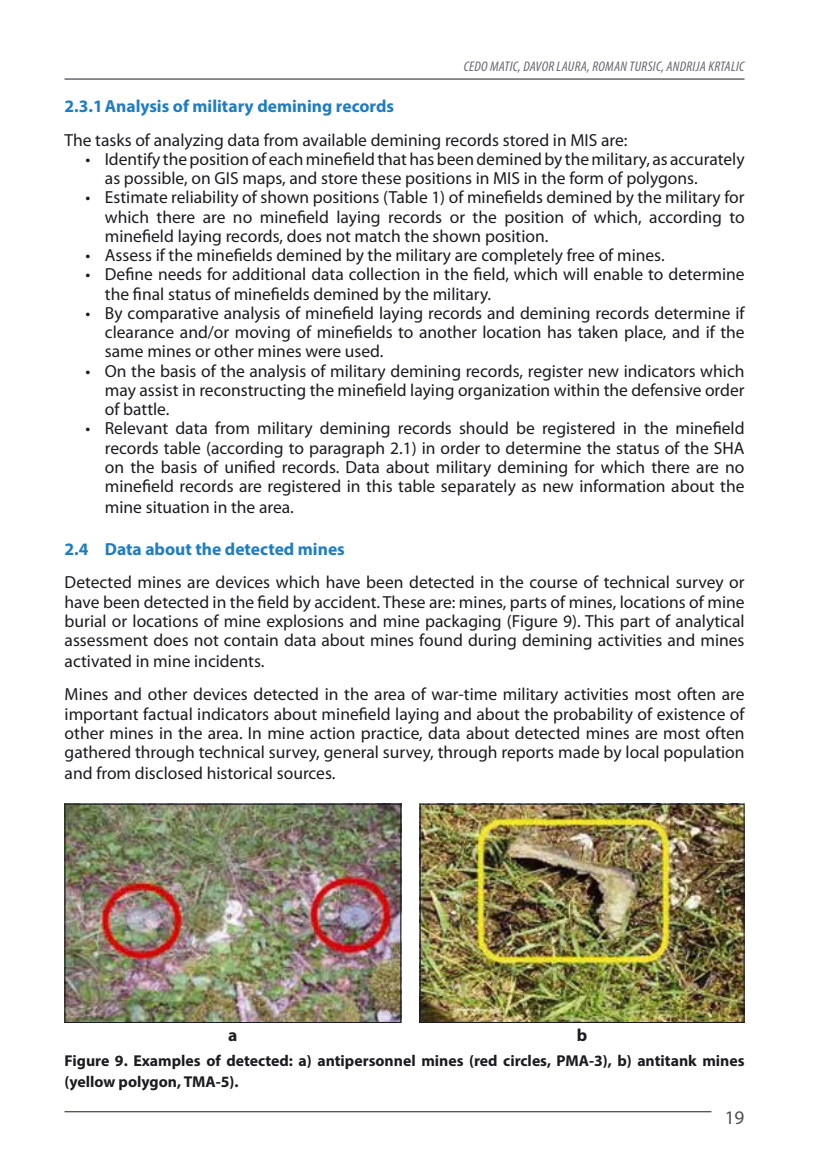
<style>
.page{position:relative;width:819px;height:1166px;background:#fff}
.page>*{position:absolute;margin:0;border:0;box-sizing:border-box;transform-origin:0 0}
.t1{font:19.25px "Myriad Pro";color:#504f53}
.t2{font:17.5px/19.2px "Myriad Pro";color:#1b1c20;text-align:justify}
.t3{font:700 17.5px "Myriad Pro";color:#1e7dc2}
.t4{font:700 17.5px "Myriad Pro";color:#1b1c20}
.t5{font:700 15.75px/21px "Myriad Pro";color:#1b1c20}
.t6{font:italic condensed 14px "Myriad Pro";letter-spacing:.02em;color:#68676c;scale:1.04 1}
</style>
<div class="page">
<hr style="left:64px;top:1111px;width:647px;height:1px;background:#1b1c20">
<hr style="left:64px;top:79px;width:680px;height:1px;background:#1b1c20">
<img style="left:66px;top:806px;width:333px;height:215px">
<div style="left:64px;top:804px;width:337px;height:219px;border:1px solid #1b1c20"></div>
<img style="left:422px;top:806px;width:320px;height:215px">
<div style="left:420px;top:804px;width:324px;height:219px;border:1px solid #1b1c20"></div>
<p class="t6" style="left:463px;top:59px;width:271px">CEDO MATIC, DAVOR LAURA, ROMAN TURSIC, ANDRIJA KRTALIC</p>
<p class="t3" style="left:64px;top:95px;width:331px">2.3.1Analysis of military demining records</p>
<p class="t2" style="left:64px;top:130px;width:564px">The tasks of analyzing data from available demining records stored in MIS are:</p>
<p class="t2" style="left:105px;top:150px;width:641px;text-indent:-19px">• Identify thepositionof eachminefieldthathasbeendeminedby themilitary, as accurately as possible, on GIS maps, and store these positions in MIS in the form of polygons.</p>
<p class="t2" style="left:105px;top:188px;width:641px;text-indent:-19px">• Estimate reliability of shown positions (Table 1) of minefields demined by the military for which there are no minefield laying records or the position of which, according to minefield laying records, does not match the shown position.</p>
<p class="t2" style="left:86px;top:246px;width:580px">• Assess if the minefields demined by the military are completely free of mines.</p>
<p class="t2" style="left:105px;top:265px;width:641px;text-indent:-19px">• Define needs for additional data collection in the field, which will enable to determine the final status of minefields demined by the military.</p>
<p class="t2" style="left:105px;top:304px;width:641px;text-indent:-19px">• By comparative analysis of minefield laying records and demining records determine if clearance and/or moving of minefields to another location has taken place, and if the same mines or other mines were used.</p>
<p class="t2" style="left:105px;top:361px;width:641px;text-indent:-19px">• On the basis of the analysis of military demining records, register new indicators which may assist in reconstructing the minefield laying organization within the defensive order of battle.</p>
<p class="t2" style="left:105px;top:419px;width:641px;text-indent:-19px">• Relevant data from military demining records should be registered in the minefield records table (according to paragraph 2.1) in order to determine the status of the SHA on the basis of unified records. Data about military demining for which there are no minefield records are registered in this table separately as new information about the</p>
<p class="t2" style="left:105px;top:498px;width:190px">mine situation in the area.</p>
<p class="t3" style="left:65px;top:538px;width:282px">2.4 Data about the detected mines</p>
<p class="t2" style="left:65px;top:573px;width:681px">Detected mines are devices which have been detected in the course of technical survey or have been detected in the field by accident. These are: mines, parts of mines, locations of mine burial or locations of mine explosions and mine packaging (Figure 9). This part of analytical assessment does not contain data about mines found during demining activities and mines</p>
<p class="t2" style="left:65px;top:645px;width:681px;line-height:33.2px">activated in mine incidents.<br>Mines and other devices detected in the area of war-time military activities most often are</p>
<p class="t2" style="left:65px;top:704px;width:681px">important factual indicators about minefield laying and about the probability of existence of other mines in the area. In mine action practice, data about detected mines are most often gathered through technical survey, general survey, through reports made by local population</p>
<p class="t2" style="left:65px;top:764px;width:272px">and from disclosed historical sources.</p>
<p class="t4" style="left:228px;top:1024px;width:11px">a</p>
<p class="t4" style="left:577px;top:1024px;width:12px">b</p>
<p class="t5" style="left:64px;top:1050px;width:681px">Figure 9. Examples of detected: a) antipersonnel mines (red circles, PMA-3), b) antitank mines (yellow polygon, TMA-5).</p>
<p class="t1" style="left:724px;top:1107px;width:21px">19</p>
</div>
